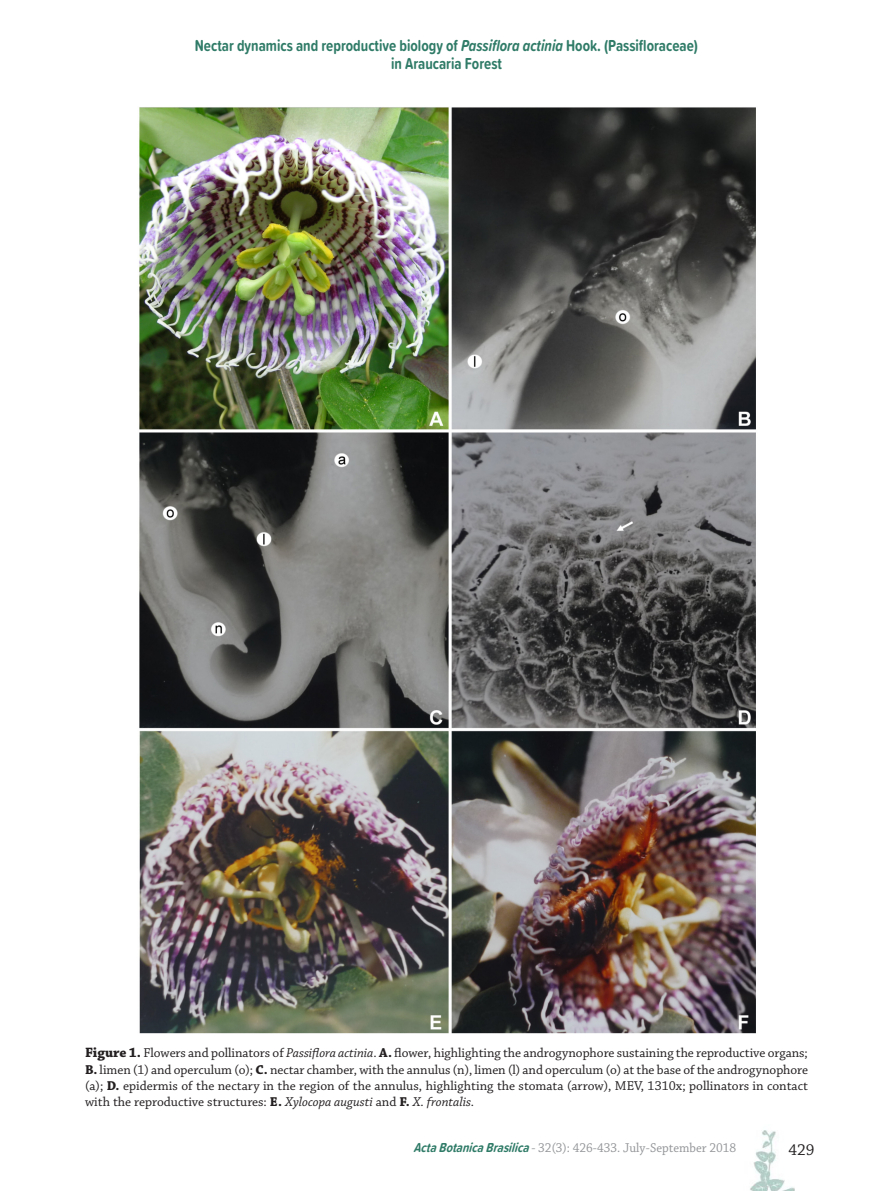
<style>
.page{position:relative;width:893px;height:1191px;background:#fff}
.page>*{position:absolute;margin:0;border:0;box-sizing:border-box;transform-origin:0 0}
.t1{font:700 16.5px/18px "Proxima Soft Cond";color:#2f7b67;text-align:center;scale:.91 1}
.t2{font:16.5px "Chaparral Pro";color:#231f20}
.LEGENDA_-_Tabela_e_F{font:13.5px/16.2px "Chaparral Pro";color:#231f20;text-align:justify}
.t3{font:13.5px "Chaparral Pro";color:#939598;scale:.95 1}
.s1{font-style:italic}
.s2{font-weight:700;font-size:14.25px}
.s3{font-weight:700}
.s4{font-family:"Proxima Soft Cond";font-weight:700;font-style:italic;color:#2f7b67}
</style>
<div class="page">
<img style="left:750px;top:1130px;width:44px;height:61px">
<img style="left:139px;top:107px;width:617px;height:927px">
<p class="t1" style="left:195px;top:36px;width:554px">Nectar dynamics and reproductive biology of <span class="s1">Passiflora actinia</span> Hook. (Passifloraceae) in Araucaria Forest</p>
<p class="LEGENDA_-_Tabela_e_F" style="left:85px;top:1045px;width:724px"><span class="s2">Figure 1.</span> Flowers and pollinators of <span class="s1">Passiflora actinia</span>. <span class="s3">A.</span> flower, highlighting the androgynophore sustaining the reproductive organs; <span class="s3">B.</span> limen (1) and operculum (o); <span class="s3">C.</span> nectar chamber, with the annulus (n), limen (l) and operculum (o) at the base of the androgynophore (a); <span class="s3">D.</span> epidermis of the nectary in the region of the annulus, highlighting the stomata (arrow), MEV, 1310x; pollinators in contact with the reproductive structures: <span class="s3">E.</span> <span class="s1">Xylocopa augusti</span> and <span class="s3">F.</span> <span class="s1">X. frontalis.</span></p>
<p class="t3" style="left:414px;top:1140px;width:341px"><span class="s4">ActaBotanicaBrasilica</span>- 32(3): 426-433. July-September 2018</p>
<p class="t2" style="left:788px;top:1141px;width:27px">429</p>
</div>
